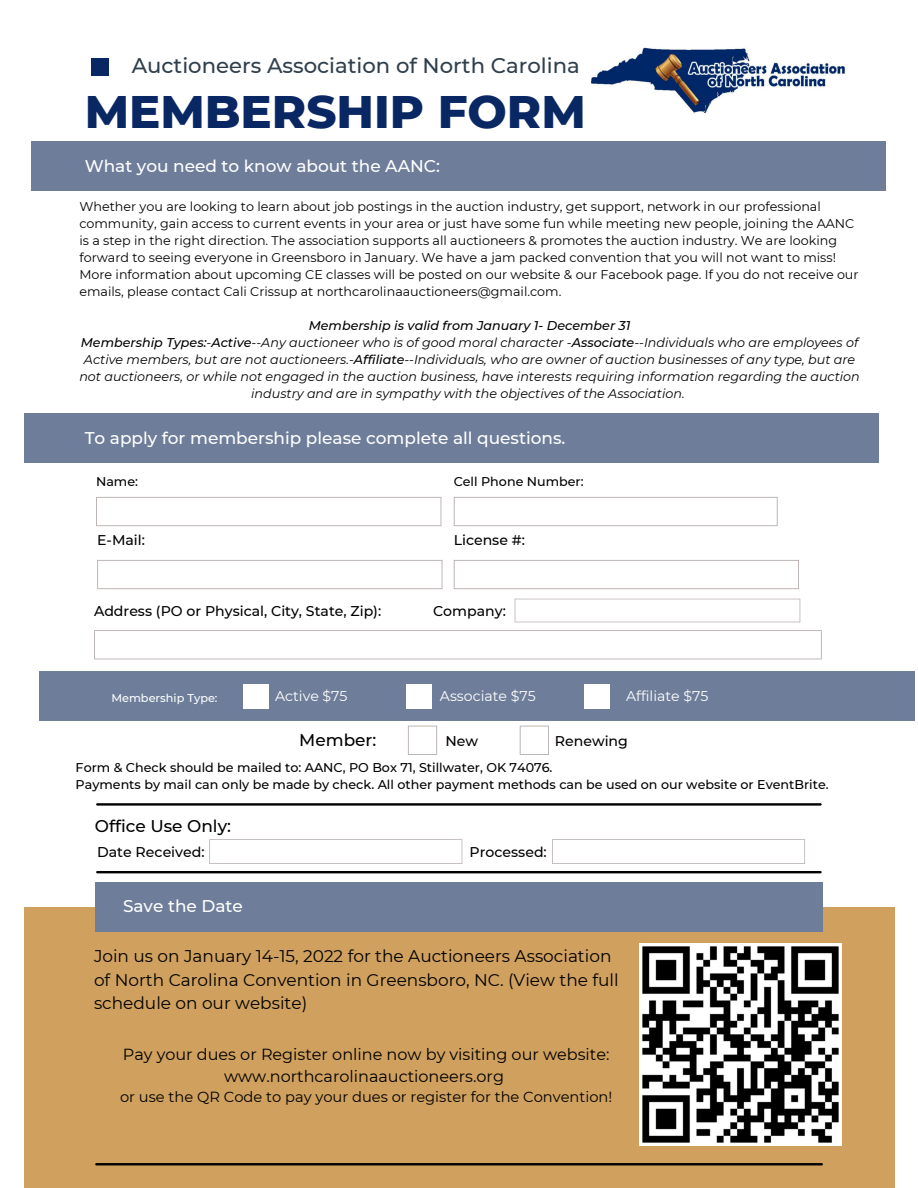
<style>
.page{position:relative;width:918px;height:1188px;background:#fff}
.page>*{position:absolute;margin:0;border:0;box-sizing:border-box;transform-origin:0 0}
.t1{font:800 46.5px "Montserrat";color:#082763}
.t2{font:500 21.15px "Montserrat";color:#2f3f4c}
.t3{font:16.95px/23.2px "Montserrat";color:#000}
.t4{font:500 16.95px "Montserrat";color:#fff}
.t5{font:500 16.95px "Montserrat";color:#000}
.t6{font:16.05px/22.2px "Montserrat";color:#000;text-align:center}
.t7{font:14.7px "Montserrat";color:#000}
.t8{font:500 14.1px "Montserrat";color:#000}
.t9{font:14.1px "Montserrat";color:#fff}
.t10{font:12.75px/17px "Montserrat";color:#000}
.t11{font:italic 12.75px/17px "Montserrat";color:#000;text-align:center}
.t12{font:500 12.75px "Montserrat";color:#000}
.t13{font:italic 500 12.75px "Montserrat";color:#000}
.t14{font:500 11.25px "Montserrat";color:#fff}
.s1{font-weight:500}
</style>
<div class="page">
<div style="left:24px;top:414px;width:855px;height:49px;background:#6e7e9a"></div>
<div style="left:91px;top:58px;width:18px;height:18px;background:#082763"></div>
<div style="left:39px;top:671px;width:875px;height:50px;background:#6e7e9a"></div>
<div style="left:24px;top:907px;width:870px;height:281px;background:#cfa05e"></div>
<div style="left:95px;top:882px;width:728px;height:49px;background:#6e7e9a"></div>
<div style="left:406px;top:684px;width:26px;height:25px;background:#fff"></div>
<div style="left:243px;top:684px;width:26px;height:25px;background:#fff"></div>
<hr style="left:97px;top:871px;width:724px;height:2px;background:#000">
<hr style="left:96px;top:1163px;width:726px;height:2px;background:#000">
<svg style="left:96px;top:497px;width:345px;height:29px"></svg>
<svg style="left:97px;top:560px;width:345px;height:29px"></svg>
<svg style="left:94px;top:630px;width:728px;height:29px"></svg>
<svg style="left:408px;top:726px;width:29px;height:29px"></svg>
<svg style="left:520px;top:726px;width:29px;height:29px"></svg>
<svg style="left:209px;top:839px;width:253px;height:25px"></svg>
<hr style="left:97px;top:803px;width:724px;height:3px;background:#000">
<svg style="left:454px;top:497px;width:324px;height:29px"></svg>
<svg style="left:454px;top:560px;width:345px;height:29px"></svg>
<svg style="left:552px;top:839px;width:253px;height:25px"></svg>
<div style="left:31px;top:142px;width:855px;height:49px;background:#6e7e9a"></div>
<img style="left:591px;top:47px;width:255px;height:67px">
<img style="left:640px;top:944px;width:201px;height:201px">
<div style="left:584px;top:684px;width:26px;height:24px;background:#fff"></div>
<svg style="left:515px;top:599px;width:285px;height:23px"></svg>
<p class="t2" style="left:132px;top:53px;width:450px">Auctioneers Association of North Carolina</p>
<p class="t1" style="left:85px;top:83px;width:503px">MEMBERSHIP FORM</p>
<p class="t4" style="left:85px;top:155px;width:357px">What you need to know about the AANC:</p>
<p class="t10" style="left:79px;top:198px;width:781px">Whether you are looking to learn about job postings in the auction industry, get support, network in our professional community, gain access to current events in your area or just have some fun while meeting new people, joining the AANC is a step in the right direction. The association supports all auctioneers &amp; promotes the auction industry. We are looking forward to seeing everyone in Greensboro in January. We have a jam packed convention that you will not want to miss!<br>More information about upcoming CE classes will be posted on our website &amp; our Facebook page. If you do not receive our emails, please contact Cali Crissup at northcarolinaauctioneers@gmail.com.</p>
<p class="t13" style="left:309px;top:318px;width:323px">Membership is valid from January 1- December 31</p>
<p class="t11" style="left:79px;top:334px;width:782px"><span class="s1">Membership Types:</span>-<span class="s1">Active</span>--Any auctioneer who is of good moral character -<span class="s1">Associate</span>--Individuals who are employees of Active members, but are not auctioneers.-<span class="s1">Affiliate</span>--Individuals, who are owner of auction businesses of any type, but are not auctioneers, or while not engaged in the auction business, have interests requiring information regarding the auction industry and are in sympathy with the objectives of the Association.</p>
<p class="t4" style="left:85px;top:427px;width:482px">To apply for membership please complete all questions.</p>
<p class="t12" style="left:96px;top:474px;width:43px">Name:</p>
<p class="t12" style="left:454px;top:474px;width:132px">Cell Phone Number:</p>
<p class="t8" style="left:97px;top:531px;width:49px">E-Mail:</p>
<p class="t8" style="left:454px;top:531px;width:73px">License #:</p>
<p class="t8" style="left:94px;top:602px;width:289px">Address (PO or Physical, City, State, Zip):</p>
<p class="t8" style="left:433px;top:602px;width:74px">Company:</p>
<p class="t14" style="left:111px;top:691px;width:108px">Membership Type:</p>
<p class="t9" style="left:275px;top:688px;width:74px">Active $75</p>
<p class="t9" style="left:440px;top:688px;width:97px">Associate $75</p>
<p class="t8" style="left:446px;top:732px;width:34px">New</p>
<p class="t8" style="left:555px;top:732px;width:75px">Renewing</p>
<p class="t9" style="left:626px;top:688px;width:84px">Affiliate $75</p>
<p class="t5" style="left:299px;top:729px;width:79px">Member:</p>
<p class="t12" style="left:76px;top:760px;width:478px">Form &amp; Check should be mailed to: AANC, PO Box 71, Stillwater, OK 74076.</p>
<p class="t12" style="left:76px;top:777px;width:755px">Payments by mail can only be made by check. All other payment methods can be used on our website or EventBrite.</p>
<p class="t5" style="left:95px;top:815px;width:138px">Office Use Only:</p>
<p class="t8" style="left:97px;top:843px;width:109px">Date Received:</p>
<p class="t4" style="left:123px;top:895px;width:121px">Save the Date</p>
<p class="t8" style="left:470px;top:843px;width:79px">Processed:</p>
<p class="t3" style="left:94px;top:945px;width:526px">Join us on January 14-15, 2022 for the Auctioneers Association of North Carolina Convention in Greensboro, NC. (View the full schedule on our website)</p>
<p class="t6" style="left:123px;top:1043px;width:488px">Pay your dues or Register online now by visiting our website: www.northcarolinaauctioneers.org</p>
<p class="t7" style="left:120px;top:1088px;width:494px">or use the QR Code to pay your dues or register for the Convention!</p>
</div>
